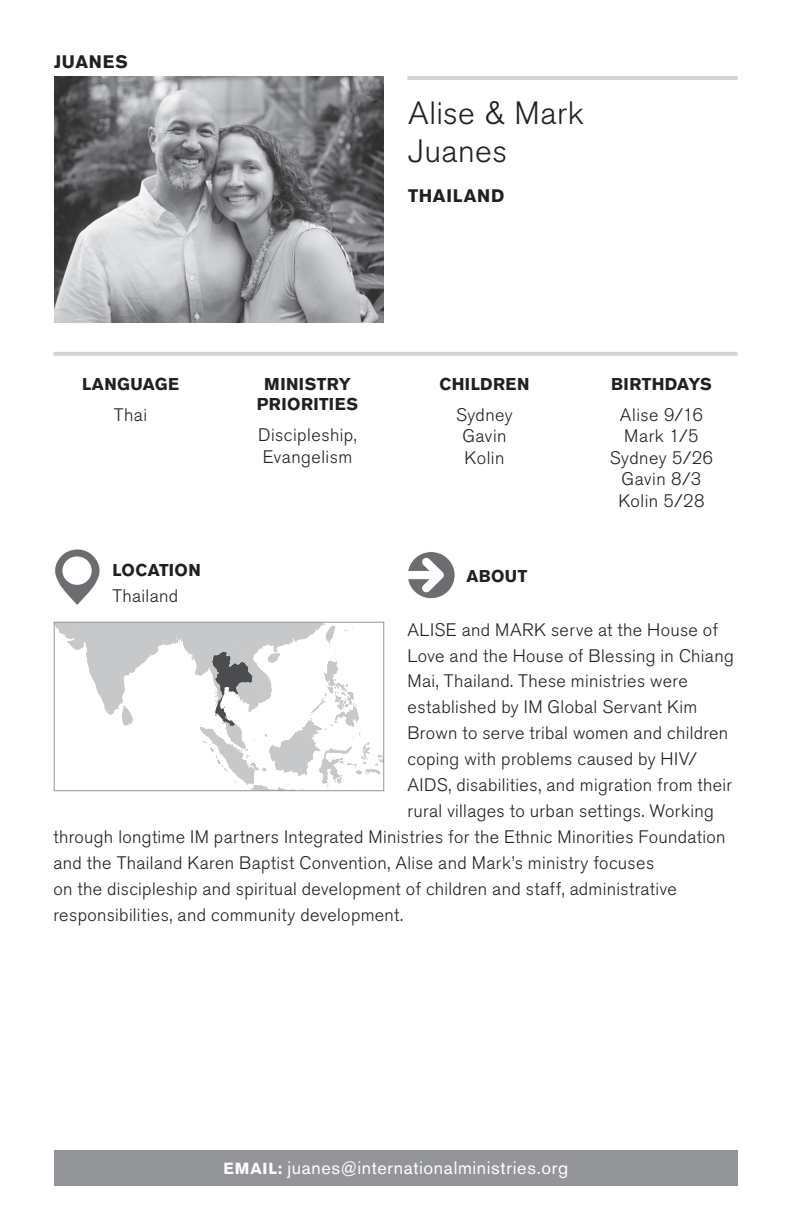
<style>
.page{position:relative;width:792px;height:1224px;background:#fff}
.page>*{position:absolute;margin:0;border:0;box-sizing:border-box;transform-origin:0 0}
.t1{font:300 32px/38px "Akzidenz Grotesk BE";letter-spacing:.015em;color:#231f20}
.t2{font:300 18px/21.6px "Akzidenz Grotesk BE";letter-spacing:.02em;color:#231f20;text-align:center}
.t3{font:18px "Akzidenz Grotesk BE";letter-spacing:.035em;color:#fff}
.t4{font:700 18px "Akzidenz Grotesk BE";letter-spacing:.04em;color:#231f20}
.t5{font:700 17px/20.4px "Akzidenz Grotesk BE";letter-spacing:.02em;color:#231f20;text-align:center}
.s1{font-weight:700;font-size:16px}
</style>
<div class="page">
<div style="left:54px;top:1150px;width:684px;height:36px;background:#939598"></div>
<img style="left:54px;top:76px;width:330px;height:247px">
<hr style="left:53px;top:352px;width:684px;height:4px;background:#d1d2d4">
<svg style="left:55px;top:549px;width:45px;height:56px"></svg>
<svg style="left:408px;top:552px;width:47px;height:47px"></svg>
<hr style="left:407px;top:76px;width:330px;height:4px;background:#d1d2d4">
<svg style="left:56px;top:624px;width:326px;height:165px"></svg>
<div style="left:54px;top:622px;width:330px;height:169px;border:1px solid #939598"></div>
<p class="t4" style="left:54px;top:51px;width:74px">JUANES</p>
<h1 class="t1" style="left:408px;top:95px;width:177px">Alise &amp; Mark<br>Juanes</h1>
<p class="t4" style="left:408px;top:185px;width:98px">THAILAND</p>
<p class="t5" style="left:82px;top:374px;width:98px">LANGUAGE</p>
<p class="t2" style="left:114px;top:404px;width:35px">Thai</p>
<p class="t5" style="left:112px;top:560px;width:90px">LOCATION</p>
<p class="t2" style="left:112px;top:585px;width:67px">Thailand</p>
<p class="t5" style="left:257px;top:374px;width:102px">MINISTRY<br>PRIORITIES</p>
<p class="t2" style="left:258px;top:424px;width:100px;text-align:left">Discipleship,<br>Evangelism</p>
<p class="t5" style="left:439px;top:374px;width:92px">CHILDREN</p>
<p class="t2" style="left:456px;top:404px;width:58px">Sydney<br>Gavin<br>Kolin</p>
<p class="t5" style="left:466px;top:566px;width:62px">ABOUT</p>
<p class="t5" style="left:611px;top:374px;width:102px">BIRTHDAYS</p>
<p class="t2" style="left:610px;top:404px;width:105px">Alise 9/16<br>Mark 1/5<br>Sydney 5/26<br>Gavin 8/3<br>Kolin 5/28</p>
<p class="t2" style="left:407px;top:619px;width:312px">ALISE and MARK serve at the House of</p>
<p class="t2" style="left:407px;top:645px;width:328px">Love and the House of Blessing in Chiang</p>
<p class="t2" style="left:407px;top:671px;width:282px">Mai, Thailand. These ministries were</p>
<p class="t2" style="left:407px;top:697px;width:292px">established by IM Global Servant Kim</p>
<p class="t2" style="left:407px;top:723px;width:322px">Brown to serve tribal women and children</p>
<p class="t2" style="left:407px;top:749px;width:291px">coping with problems caused by HIV/</p>
<p class="t2" style="left:407px;top:775px;width:326px">AIDS, disabilities, and migration from their</p>
<p class="t2" style="left:407px;top:801px;width:308px">rural villages to urban settings. Working</p>
<p class="t2" style="left:53px;top:827px;width:674px">through longtime IM partners Integrated Ministries for the Ethnic Minorities Foundation</p>
<p class="t2" style="left:53px;top:853px;width:602px">and the Thailand Karen Baptist Convention, Alise and Mark’s ministry focuses</p>
<p class="t2" style="left:53px;top:879px;width:625px">on the discipleship and spiritual development of children and staff, administrative</p>
<p class="t2" style="left:53px;top:905px;width:351px">responsibilities, and community development.</p>
<p class="t3" style="left:224px;top:1157px;width:346px"><span class="s1">EMAIL:</span> juanes@internationalministries.org</p>
</div>
